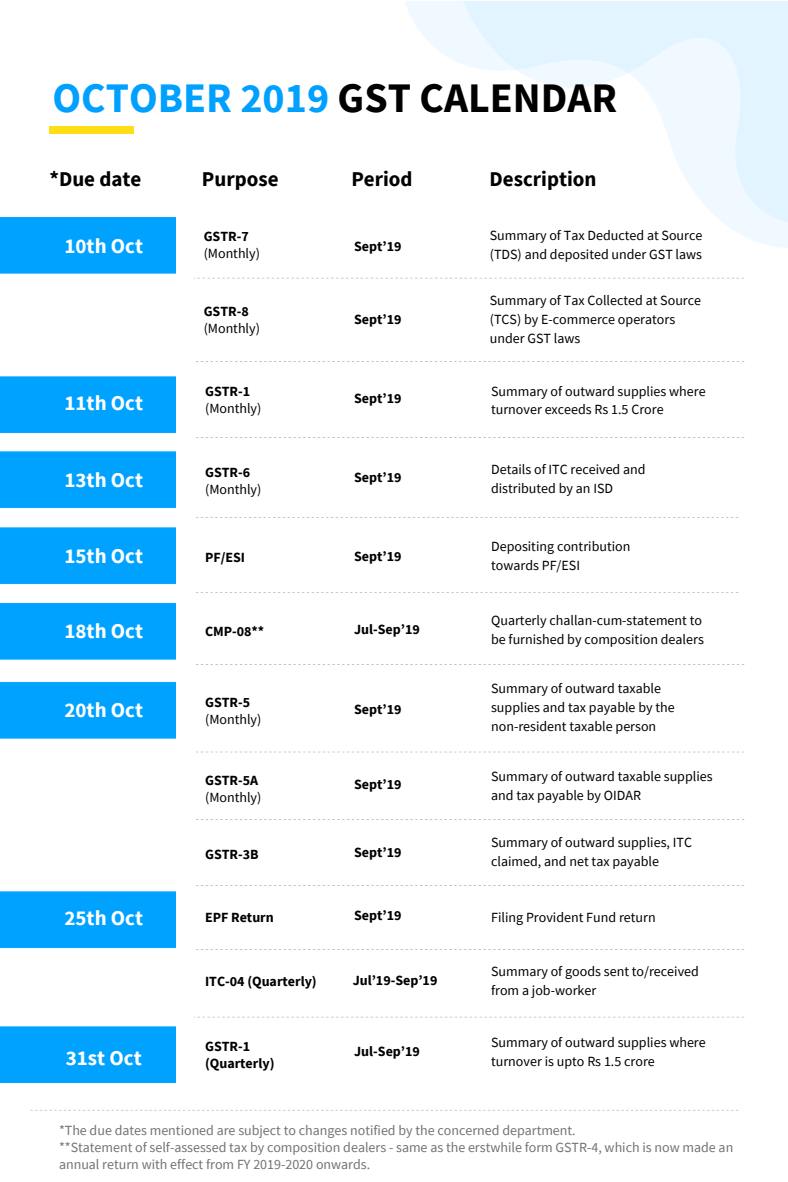
<style>
.page{position:relative;width:788px;height:1182px;background:#fff}
.page>*{position:absolute;margin:0;border:0;box-sizing:border-box;transform-origin:0 0}
.t1{font:700 42px "Source Sans Pro";color:#00a0ff}
.t2{font:700 21px "Source Sans Pro";color:#fff}
.t3{font:700 21px "Source Sans Pro";color:#000}
.t4{font:14px/18.9px "Source Sans Pro";color:#000}
.t5{font:14px/17px "Source Sans Pro";color:#737373}
.t6{font:700 14px/17px "Source Sans Pro";color:#000}
.s1{color:#000}
</style>
<div class="page">
<div style="left:0;top:216px;width:175px;height:58px;background:#00a2ff"></div>
<div style="left:0;top:376px;width:175px;height:58px;background:#00a2ff"></div>
<div style="left:0;top:451px;width:175px;height:58px;background:#00a2ff"></div>
<div style="left:0;top:527px;width:175px;height:58px;background:#00a2ff"></div>
<div style="left:0;top:681px;width:175px;height:58px;background:#00a2ff"></div>
<div style="left:0;top:891px;width:175px;height:58px;background:#00a2ff"></div>
<img style="left:196px;top:361px;width:549px;height:1px">
<img style="left:196px;top:664px;width:549px;height:1px">
<img style="left:196px;top:751px;width:548px;height:2px">
<img style="left:196px;top:819px;width:549px;height:1px">
<img style="left:196px;top:885px;width:549px;height:1px">
<img style="left:30px;top:1110px;width:709px;height:1px">
<img style="left:196px;top:517px;width:543px;height:1px">
<img style="left:196px;top:437px;width:549px;height:1px">
<div style="left:50px;top:126px;width:84px;height:8px;background:#ffde17"></div>
<div style="left:0;top:1026px;width:175px;height:58px;background:#00a2ff"></div>
<img style="left:194px;top:1016px;width:550px;height:2px">
<img style="left:194px;top:277px;width:551px;height:2px">
<div style="left:0;top:602px;width:175px;height:58px;background:#00a2ff"></div>
<img style="left:196px;top:592px;width:543px;height:1px">
<img style="left:196px;top:949px;width:549px;height:1px">
<h1 class="t1" style="left:52px;top:70px;width:566px">OCTOBER 2019 <span class="s1">GST CALENDAR</span></h1>
<h2 class="t3" style="left:49px;top:165px;width:93px">*Due date</h2>
<h2 class="t3" style="left:202px;top:165px;width:78px">Purpose</h2>
<h2 class="t3" style="left:351px;top:165px;width:63px">Period</h2>
<h2 class="t3" style="left:489px;top:165px;width:108px">Description</h2>
<h2 class="t2" style="left:64px;top:233px;width:80px">10th Oct</h2>
<p class="t6" style="left:204px;top:227px;width:46px">GSTR-7</p>
<p class="t4" style="left:204px;top:243px;width:58px">(Monthly)</p>
<p class="t6" style="left:354px;top:237px;width:49px">Sept’19</p>
<p class="t4" style="left:490px;top:226px;width:214px">Summary of Tax Deducted at Source (TDS) and deposited under GST laws</p>
<p class="t6" style="left:204px;top:303px;width:46px">GSTR-8</p>
<p class="t4" style="left:204px;top:319px;width:58px">(Monthly)</p>
<p class="t6" style="left:354px;top:310px;width:49px">Sept’19</p>
<p class="t4" style="left:490px;top:291px;width:213px">Summary of Tax Collected at Source (TCS) by E-commerce operators under GST laws</p>
<h2 class="t2" style="left:64px;top:389px;width:80px">11th Oct</h2>
<p class="t6" style="left:205px;top:382px;width:46px">GSTR-1</p>
<p class="t4" style="left:205px;top:398px;width:58px">(Monthly)</p>
<p class="t6" style="left:354px;top:389px;width:49px">Sept’19</p>
<p class="t4" style="left:491px;top:381px;width:216px">Summary of outward supplies where turnover exceeds Rs 1.5 Crore</p>
<h2 class="t2" style="left:64px;top:466px;width:80px">13th Oct</h2>
<p class="t6" style="left:205px;top:463px;width:46px">GSTR-6</p>
<p class="t4" style="left:205px;top:479px;width:58px">(Monthly)</p>
<p class="t6" style="left:354px;top:468px;width:49px">Sept’19</p>
<p class="t4" style="left:491px;top:460px;width:156px">Details of ITC received and distributed by an ISD</p>
<h2 class="t2" style="left:64px;top:542px;width:80px">15th Oct</h2>
<p class="t6" style="left:205px;top:549px;width:41px">PF/ESI</p>
<p class="t6" style="left:354px;top:547px;width:49px">Sept’19</p>
<p class="t4" style="left:491px;top:536px;width:141px">Depositing contribution towards PF/ESI</p>
<h2 class="t2" style="left:64px;top:617px;width:80px">18th Oct</h2>
<p class="t6" style="left:205px;top:622px;width:61px">CMP-08**</p>
<p class="t4" style="left:491px;top:610px;width:214px">Quarterly challan-cum-statement to be furnished by composition dealers</p>
<p class="t6" style="left:354px;top:621px;width:67px">Jul-Sep’19</p>
<h2 class="t2" style="left:64px;top:696px;width:80px">20th Oct</h2>
<h2 class="t2" style="left:64px;top:904px;width:80px">25th Oct</h2>
<p class="t6" style="left:205px;top:693px;width:46px">GSTR-5</p>
<p class="t4" style="left:205px;top:709px;width:58px">(Monthly)</p>
<p class="t6" style="left:205px;top:771px;width:54px">GSTR-5A</p>
<p class="t4" style="left:205px;top:787px;width:58px">(Monthly)</p>
<p class="t6" style="left:205px;top:845px;width:55px">GSTR-3B</p>
<p class="t6" style="left:354px;top:700px;width:49px">Sept’19</p>
<p class="t6" style="left:354px;top:775px;width:49px">Sept’19</p>
<p class="t6" style="left:354px;top:843px;width:49px">Sept’19</p>
<p class="t4" style="left:491px;top:678px;width:185px">Summary of outward taxable supplies and tax payable by the non-resident taxable person</p>
<p class="t4" style="left:491px;top:766px;width:223px">Summary of outward taxable supplies and tax payable by OIDAR</p>
<p class="t4" style="left:491px;top:832px;width:202px">Summary of outward supplies, ITC claimed, and net tax payable</p>
<p class="t6" style="left:205px;top:908px;width:70px">EPF Return</p>
<p class="t6" style="left:354px;top:906px;width:49px">Sept’19</p>
<p class="t4" style="left:491px;top:907px;width:166px">Filing Provident Fund return</p>
<p class="t6" style="left:205px;top:972px;width:113px">ITC-04 (Quarterly)</p>
<p class="t4" style="left:491px;top:961px;width:209px">Summary of goods sent to/received from a job-worker</p>
<p class="t6" style="left:352px;top:971px;width:86px">Jul’19-Sep’19</p>
<p class="t4" style="left:491px;top:1032px;width:216px">Summary of outward supplies where</p>
<p class="t6" style="left:205px;top:1037px;width:71px">GSTR-1 (Quarterly)</p>
<p class="t6" style="left:354px;top:1042px;width:67px">Jul-Sep’19</p>
<h2 class="t2" style="left:66px;top:1044px;width:77px">31st Oct</h2>
<p class="t4" style="left:491px;top:1051px;width:165px">turnover is upto Rs 1.5 crore</p>
<p class="t5" style="left:59px;top:1121px;width:675px">*The due dates mentioned are subject to changes notified by the concerned department.<br>**Statement of self-assessed tax by composition dealers - same as the erstwhile form GSTR-4, which is now made an annual return with effect from FY 2019-2020 onwards.</p>
</div>
